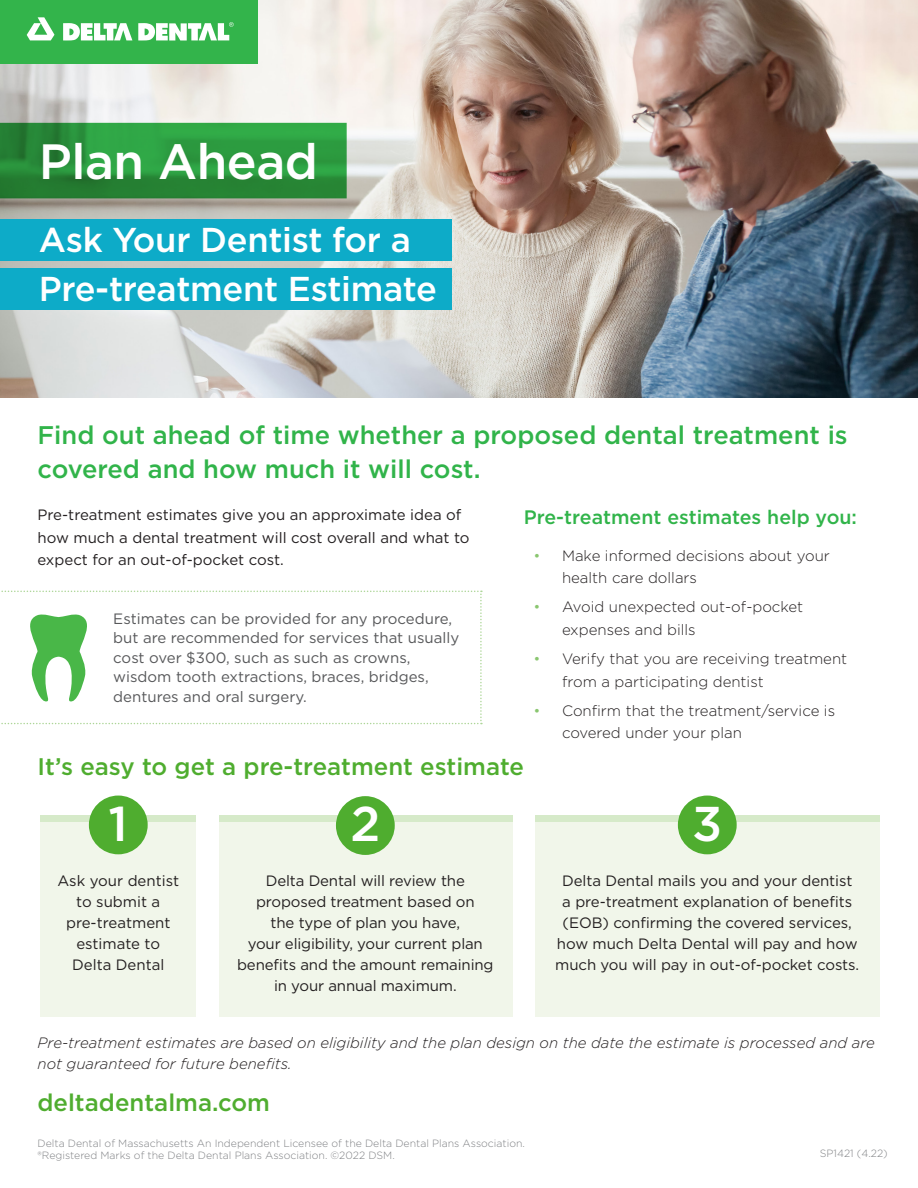
<style>
.page{position:relative;width:918px;height:1188px;background:#fff}
.page>*{position:absolute;margin:0;border:0;box-sizing:border-box;transform-origin:0 0}
.t1{font:500 49.5px "Gotham";letter-spacing:-.01em;color:#fff}
.t2{font:500 48.75px "Gotham";color:#fff}
.t3{font:500 34.5px/49.5px "Gotham";letter-spacing:-.01em;color:#fff}
.t4{font:500 25.5px/34.5px "Gotham";color:#31b44a}
.t5{font:500 24px "Gotham";color:#4fad2f}
.t6{font:500 19.5px "Gotham";color:#31b44a}
.t7{font:15px/21px "Gotham";letter-spacing:-.005em;color:#231f20;text-align:center}
.t8{font:300 15px/22.5px "Gotham";color:#231f20}
.t9{font:15px/19.5px "Gotham";color:#57585a}
.t10{font:italic 300 15px/21px "Gotham";color:#231f20}
.t11{font:300 10.5px/12px "Gotham";color:#808285}
.s1{color:#8ac670}
</style>
<div class="page">
<svg style="left:40px;top:816px;width:156px;height:7px"></svg>
<svg style="left:535px;top:816px;width:345px;height:7px;background:#d9ebcd"></svg>
<img style="left:0;top:0;width:918px;height:397px">
<svg style="left:0;top:123px;width:347px;height:75px;background:#2a933c"></svg>
<div style="left:0;top:0;width:257px;height:64px;background:#33b44b"></div>
<svg style="left:27px;top:17px;width:27px;height:23px"></svg>
<svg style="left:63px;top:23px;width:69px;height:18px"></svg>
<svg style="left:138px;top:22px;width:96px;height:19px"></svg>
<div style="left:0;top:219px;width:451px;height:41px;background:#0dabc8"></div>
<div style="left:0;top:269px;width:451px;height:41px;background:#0dabc8"></div>
<div style="left:40px;top:823px;width:156px;height:194px;background:#f1f6ea"></div>
<div style="left:535px;top:823px;width:345px;height:194px;background:#f1f6ea"></div>
<div style="left:89px;top:796px;width:59px;height:58px;background:#4fad2f;border-radius:50%"></div>
<div style="left:678px;top:796px;width:59px;height:58px;background:#4fad2f;border-radius:50%"></div>
<svg style="left:219px;top:816px;width:293px;height:7px;background:#d9ebcd"></svg>
<div style="left:219px;top:823px;width:293px;height:194px;background:#f1f6ea"></div>
<div style="left:336px;top:796px;width:59px;height:59px;background:#4fad2f;border-radius:50%"></div>
<svg style="left:1px;top:591px;width:481px;height:133px"></svg>
<p class="t1" style="left:39px;top:129px;width:281px">Plan Ahead</p>
<p class="t3" style="left:39px;top:214px;width:400px">Ask Your Dentist for a<br>Pre-treatment Estimate</p>
<p class="t4" style="left:38px;top:417px;width:812px">Find out ahead of time whether a proposed dental treatment is covered and how much it will cost.</p>
<p class="t7" style="left:38px;top:504px;width:425px">Pre-treatment estimates give you an approximate idea of</p>
<p class="t6" style="left:524px;top:504px;width:335px">Pre-treatment estimates help you:</p>
<p class="t7" style="left:38px;top:526px;width:434px;line-height:22.5px;text-align:left">how much a dental treatment will cost overall and what to expect for an out-of-pocket cost.</p>
<p class="t8" style="left:562px;top:544px;width:269px;text-indent:-28px"><span class="s1">•</span> Make informed decisions about your health care dollars</p>
<p class="t8" style="left:562px;top:595px;width:243px;text-indent:-28px"><span class="s1">•</span> Avoid unexpected out-of-pocket expenses and bills</p>
<p class="t8" style="left:562px;top:647px;width:287px;text-indent:-28px"><span class="s1">•</span> Verify that you are receiving treatment from a participating dentist</p>
<p class="t8" style="left:562px;top:699px;width:275px;text-indent:-28px"><span class="s1">•</span> Confirm that the treatment/service is covered under your plan</p>
<p class="t9" style="left:113px;top:609px;width:347px">Estimates can be provided for any procedure, but are recommended for services that usually cost over $300, such as such as crowns, wisdom tooth extractions, braces, bridges, dentures and oral surgery.</p>
<p class="t5" style="left:38px;top:750px;width:488px">It’s easy to get a pre-treatment estimate</p>
<p class="t2" style="left:350px;top:792px;width:31px">2</p>
<p class="t7" style="left:237px;top:870px;width:258px">Delta Dental will review the proposed treatment based on<br>the type of plan you have,<br>your eligibility, your current plan benefits and the amount remaining in your annual maximum.</p>
<p class="t7" style="left:555px;top:870px;width:306px">Delta Dental mails you and your dentist<br>a pre-treatment explanation of benefits (EOB) confirming the covered services, how much Delta Dental will pay and how much you will pay in out-of-pocket costs.</p>
<p class="t2" style="left:109px;top:792px;width:21px">1</p>
<p class="t2" style="left:692px;top:792px;width:32px">3</p>
<p class="t7" style="left:57px;top:870px;width:123px">Ask your dentist to submit a pre-treatment estimate to<br>Delta Dental</p>
<p class="t10" style="left:38px;top:1032px;width:839px">Pre-treatment estimates are based on eligibility and the plan design on the date the estimate is processed and are not guaranteed for future benefits.</p>
<p class="t5" style="left:38px;top:1087px;width:234px">deltadentalma.com</p>
<p class="t11" style="left:38px;top:1137px;width:489px">Delta Dental of Massachusetts An Independent Licensee of the Delta Dental Plans Association. ®Registered Marks of the Delta Dental Plans Association. ©2022 DSM.</p>
<p class="t11" style="left:820px;top:1147px;width:69px">SP1421 (4.22)</p>
</div>
